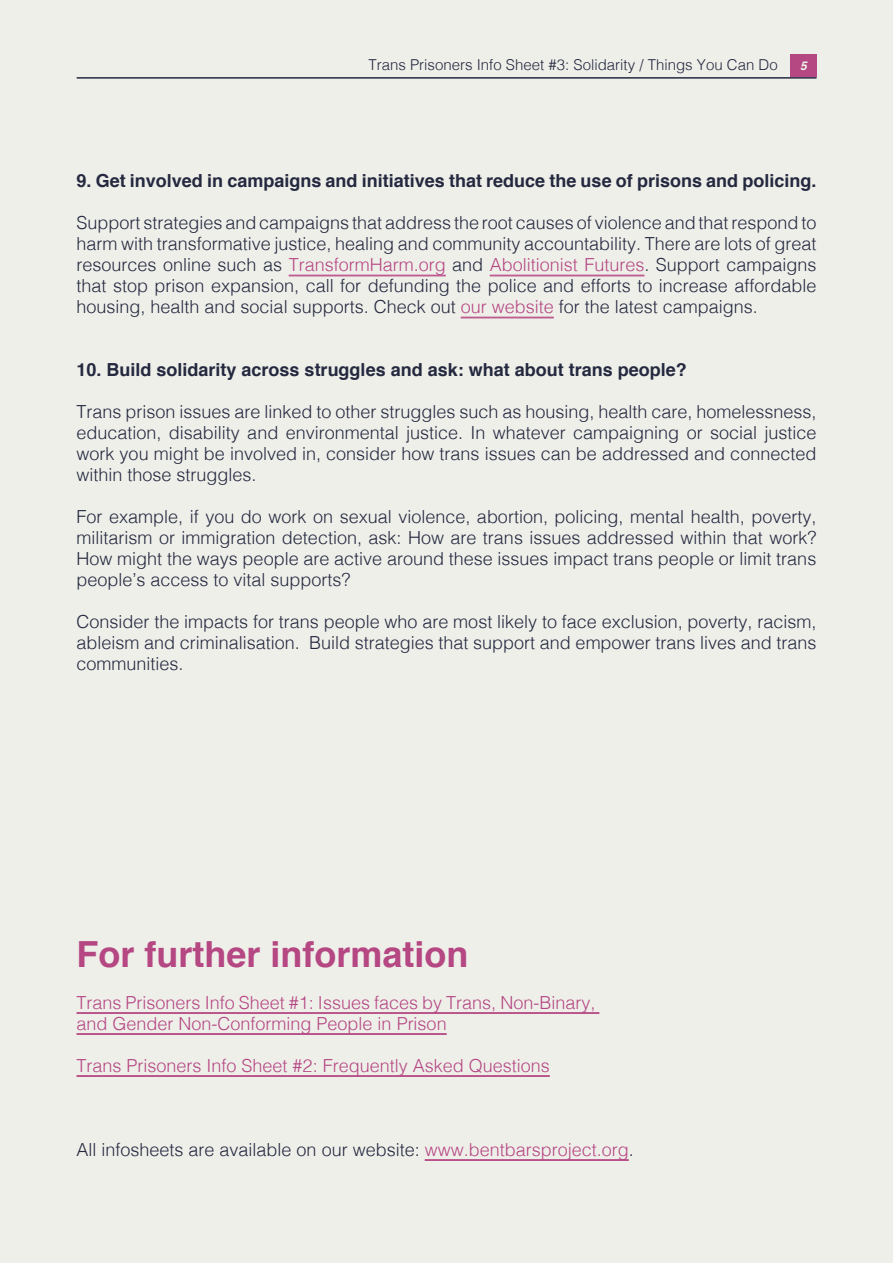
<style>
.page{position:relative;width:893px;height:1263px;background:#efefea}
.page>*{position:absolute;margin:0;border:0;box-sizing:border-box;transform-origin:0 0}
.Heading{font:700 36px "Helvetica";color:#b54783}
.BB_Main_text{font:300 18px/21px "Helvetica";color:#24293f;text-align:justify}
.BB_Main_text-2{font:300 18px/21px "Helvetica";color:#b54783}
.BB_Main_text-3{font:700 18px "Helvetica";color:#24293f}
.t1{font:300 15px "Helvetica";color:#24293f}
.t2{font:italic 700 12px "Helvetica";color:#efefea}
.s1{color:#b54783}
</style>
<div class="page">
<div style="left:790px;top:55px;width:27px;height:22px;background:#b54783"></div>
<hr style="left:77px;top:77px;width:740px;height:2px;background:#24293f">
<hr style="left:289px;top:275px;width:157px;height:1px;background:#b54783">
<hr style="left:289px;top:276px;width:157px;height:1px;background:#b54783">
<hr style="left:490px;top:275px;width:154px;height:1px;background:#b54783">
<hr style="left:490px;top:276px;width:154px;height:1px;background:#b54783">
<hr style="left:461px;top:317px;width:93px;height:1px;background:#b54783">
<hr style="left:461px;top:318px;width:93px;height:1px;background:#b54783">
<hr style="left:77px;top:1012px;width:522px;height:1px;background:#b54783">
<hr style="left:77px;top:1013px;width:522px;height:1px;background:#b54783">
<hr style="left:77px;top:1033px;width:370px;height:1px;background:#b54783">
<hr style="left:77px;top:1034px;width:370px;height:1px;background:#b54783">
<hr style="left:77px;top:1075px;width:473px;height:1px;background:#b54783">
<hr style="left:77px;top:1076px;width:473px;height:1px;background:#b54783">
<hr style="left:425px;top:1159px;width:204px;height:1px;background:#b54783">
<hr style="left:425px;top:1160px;width:204px;height:1px;background:#b54783">
<p class="t1" style="left:368px;top:52px;width:411px">Trans Prisoners Info Sheet #3: Solidarity / Things You Can Do</p>
<p class="t2" style="left:800px;top:56px;width:8px">5</p>
<p class="BB_Main_text-3" style="left:77px;top:166px;width:741px">9. Get involved in campaigns and initiatives that reduce the use of prisons and policing.</p>
<p class="BB_Main_text" style="left:77px;top:211px;width:741px">Support strategies and campaigns that address the root causes of violence and that respond to harm with transformative justice, healing and community accountability. There are lots of great resources online such as <span class="s1">TransformHarm.org</span> and <span class="s1">Abolitionist Futures</span>. Support campaigns that stop prison expansion, call for defunding the police and efforts to increase affordable housing, health and social supports. Check out <span class="s1">our website</span> for the latest campaigns.</p>
<p class="BB_Main_text-3" style="left:77px;top:355px;width:612px">10. Build solidarity across struggles and ask: what about trans people?</p>
<p class="BB_Main_text" style="left:77px;top:400px;width:741px">Trans prison issues are linked to other struggles such as housing, health care, homelessness, education, disability and environmental justice. In whatever campaigning or social justice work you might be involved in, consider how trans issues can be addressed and connected within those struggles.</p>
<p class="BB_Main_text" style="left:77px;top:505px;width:741px">For example, if you do work on sexual violence, abortion, policing, mental health, poverty, militarism or immigration detection, ask: How are trans issues addressed within that work?<br>How might the ways people are active around these issues impact trans people or limit trans people’s access to vital supports?</p>
<p class="BB_Main_text" style="left:77px;top:610px;width:741px">Consider the impacts for trans people who are most likely to face exclusion, poverty, racism, ableism and criminalisation. Build strategies that support and empower trans lives and trans communities.</p>
<p class="Heading" style="left:77px;top:925px;width:394px">For further information</p>
<p class="BB_Main_text-2" style="left:77px;top:990px;width:520px">Trans Prisoners Info Sheet #1: Issues faces by Trans, Non-Binary, and Gender Non-Conforming People in Prison</p>
<p class="BB_Main_text-2" style="left:77px;top:1053px;width:475px">Trans Prisoners Info Sheet #2: Frequently Asked Questions</p>
<p class="BB_Main_text" style="left:77px;top:1137px;width:559px">All infosheets are available on our website: <span class="s1">www.bentbarsproject.org</span>.</p>
</div>
